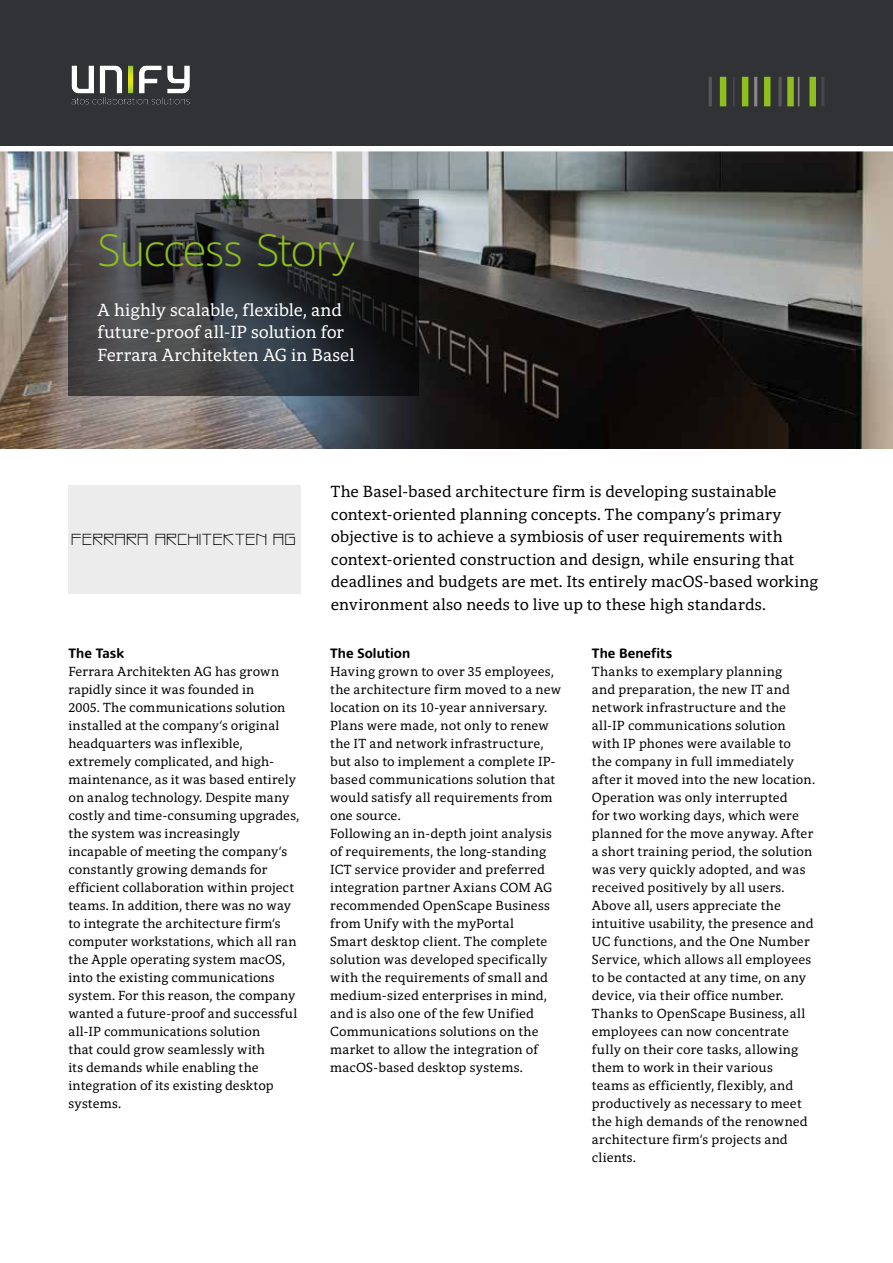
<style>
.page{position:relative;width:893px;height:1263px;background:#fff}
.page>*{position:absolute;margin:0;border:0;box-sizing:border-box;transform-origin:0 0}
.t1{font:300 45px "Harmony Sans";letter-spacing:-.015em;color:#8ebf1d}
.t2{font:18px/22.5px "Harmony Serif";color:#fff}
.t3{font:16.5px/22.5px "Harmony Serif";letter-spacing:.005em;color:#000}
.t4{font:15.45px "NOTAFERRARA";letter-spacing:-.01em;color:#000}
.t5{font:13.5px/18px "Harmony Serif";letter-spacing:.01em;color:#000}
.t6{font:700 13.5px "Harmony Sans";letter-spacing:.005em;color:#000}
</style>
<div class="page">
<img style="left:0;top:151px;width:893px;height:298px">
<svg style="left:68px;top:199px;width:351px;height:196px;background:#37393c"></svg>
<div style="left:68px;top:486px;width:233px;height:108px;background:#ececec"></div>
<div style="left:0;top:0;width:893px;height:145px;background:#303236"></div>
<hr style="left:821px;top:77px;width:3px;height:29px;background:#47464a">
<hr style="left:709px;top:77px;width:3px;height:29px;background:#58565a">
<svg style="left:720px;top:77px;width:96px;height:29px"></svg>
<img style="left:71px;top:65px;width:119px;height:40px">
<h1 class="t1" style="left:98px;top:222px;width:259px">Success Story</h1>
<h2 class="t2" style="left:98px;top:298px;width:258px">A highly scalable, flexible, and future-proof all-IP solution for<br>Ferrara Architekten AG in Basel</h2>
<p class="t4" style="left:71px;top:530px;width:227px">FERRARA ARCHITEKTEN AG</p>
<p class="t6" style="left:68px;top:645px;width:57px">The Task</p>
<p class="t5" style="left:68px;top:662px;width:232px">Ferrara Architekten AG has grown rapidly since it was founded in<br>2005. The communications solution installed at the company‘s original headquarters was inflexible, extremely complicated, and high&shy;maintenance, as it was based entirely on analog technology. Despite many costly and time-consuming upgrades, the system was increasingly incapable of meeting the company‘s constantly growing demands for efficient collaboration within project teams. In addition, there was no way to integrate the architecture firm‘s computer workstations, which all ran the Apple operating system macOS, into the existing communications system. For this reason, the company wanted a future-proof and successful all-IP communications solution<br>that could grow seamlessly with<br>its demands while enabling the integration of its existing desktop systems.</p>
<p class="t3" style="left:331px;top:480px;width:489px">The Basel-based architecture firm is developing sustainable context-oriented planning concepts. The company’s primary objective is to achieve a symbiosis of user requirements with context-oriented construction and design, while ensuring that deadlines and budgets are met. Its entirely macOS-based working environment also needs to live up to these high standards.</p>
<p class="t6" style="left:330px;top:645px;width:82px">The Solution</p>
<p class="t5" style="left:330px;top:662px;width:232px">Having grown to over 35 employees, the architecture firm moved to a new location on its 10-year anniversary.<br>Plans were made, not only to renew the IT and network infrastructure, but also to implement a complete IP&shy;based communications solution that would satisfy all requirements from one source.<br>Following an in-depth joint analysis of requirements, the long-standing ICT service provider and preferred integration partner Axians COM AG recommended OpenScape Business from Unify with the myPortal<br>Smart desktop client. The complete solution was developed specifically with the requirements of small and medium-sized enterprises in mind, and is also one of the few Unified Communications solutions on the market to allow the integration of macOS-based desktop systems.</p>
<p class="t6" style="left:592px;top:644px;width:82px">The Benefits</p>
<p class="t5" style="left:592px;top:662px;width:225px">Thanks to exemplary planning<br>and preparation, the new IT and network infrastructure and the all-IP communications solution with IP phones were available to<br>the company in full immediately after it moved into the new location.<br>Operation was only interrupted<br>for two working days, which were planned for the move anyway. After a short training period, the solution was very quickly adopted, and was received positively by all users.<br>Above all, users appreciate the intuitive usability, the presence and<br>UC functions, and the One Number<br>Service, which allows all employees to be contacted at any time, on any device, via their office number.<br>Thanks to OpenScape Business, all employees can now concentrate fully on their core tasks, allowing them to work in their various<br>teams as efficiently, flexibly, and productively as necessary to meet the high demands of the renowned architecture firm‘s projects and clients.</p>
</div>
